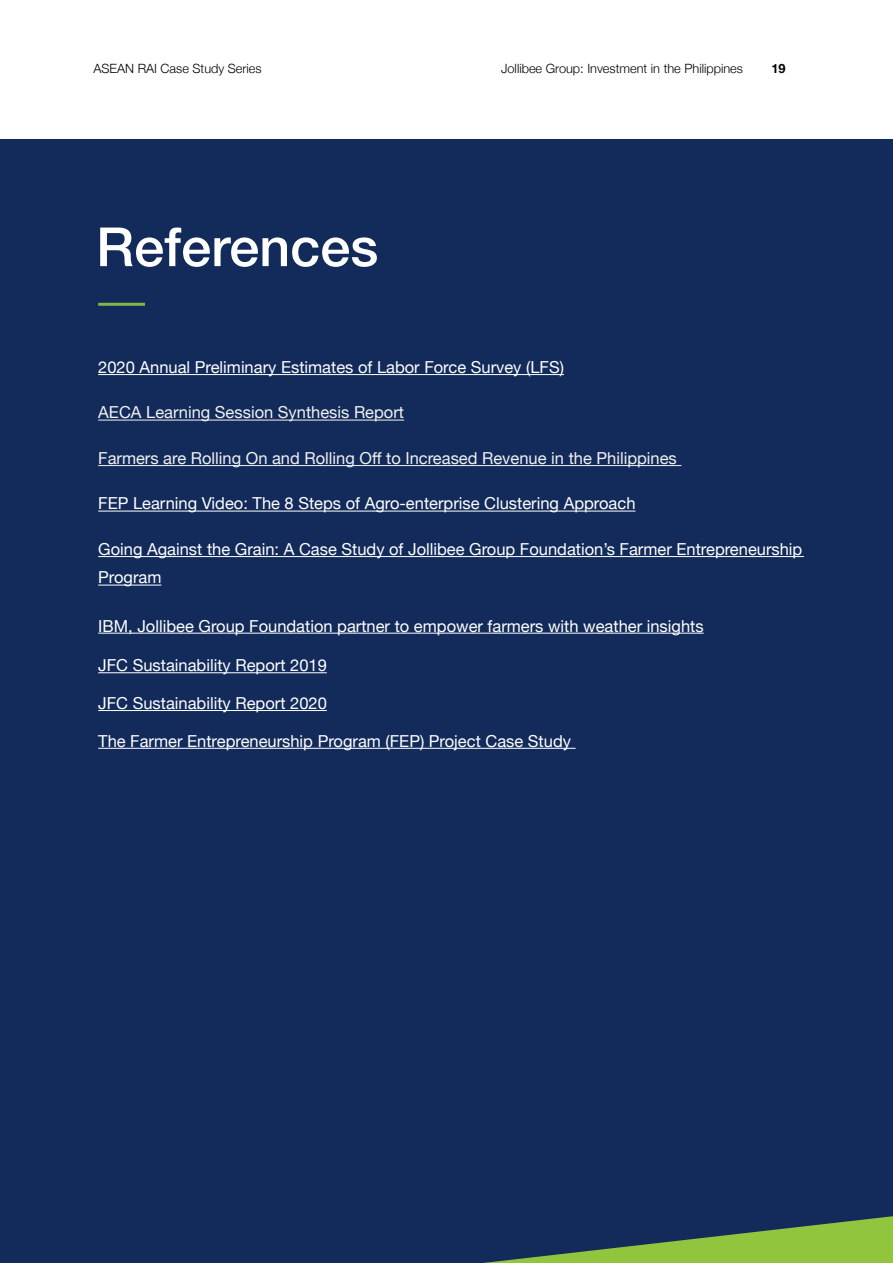
<style>
.page{position:relative;width:893px;height:1263px;background:#fff}
.page>*{position:absolute;margin:0;border:0;box-sizing:border-box;transform-origin:0 0}
.t1{font:500 54px "Helvetica Neue";color:#fff}
.t2{font:16.5px/28.5px "Helvetica Neue";color:#fff}
.t3{font:16.5px "Helvetica Neue";color:#f1f1f2}
.t4{font:16.5px "Helvetica Neue";color:#f2f2f2}
.t5{font:300 12.75px "Helvetica Neue";color:#000}
.t6{font:700 12.75px "Helvetica Neue";color:#000}
</style>
<div class="page">
<div style="left:0;top:139px;width:893px;height:1124px;background:#132b5a"></div>
<hr style="left:98px;top:374px;width:466px;height:1px;background:#fff">
<hr style="left:98px;top:303px;width:47px;height:3px;background:#85b54a">
<hr style="left:98px;top:420px;width:306px;height:1px;background:#f2f2f2">
<hr style="left:98px;top:465px;width:583px;height:1px;background:#f1f1f2">
<hr style="left:98px;top:511px;width:537px;height:1px;background:#fff">
<hr style="left:98px;top:556px;width:706px;height:1px;background:#fff">
<hr style="left:98px;top:585px;width:63px;height:1px;background:#fff">
<hr style="left:98px;top:672px;width:229px;height:1px;background:#fff">
<hr style="left:98px;top:710px;width:229px;height:1px;background:#fff">
<hr style="left:98px;top:748px;width:478px;height:1px;background:#fff">
<hr style="left:98px;top:633px;width:606px;height:1px;background:#fff">
<svg style="left:484px;top:1216px;width:409px;height:47px"></svg>
<p class="t5" style="left:94px;top:58px;width:170px">ASEAN RAI Case Study Series</p>
<p class="t5" style="left:501px;top:58px;width:243px">Jollibee Group: Investment in the Philippines</p>
<p class="t6" style="left:771px;top:59px;width:16px">19</p>
<h1 class="t1" style="left:96px;top:203px;width:284px">References</h1>
<p class="t2" style="left:98px;top:354px;width:467px">2020 Annual Preliminary Estimates of Labor Force Survey (LFS)</p>
<p class="t4" style="left:98px;top:401px;width:307px">AECA Learning Session Synthesis Report</p>
<p class="t3" style="left:98px;top:446px;width:580px">Farmers are Rolling On and Rolling Off to Increased Revenue in the Philippines</p>
<p class="t2" style="left:98px;top:490px;width:539px">FEP Learning Video: The 8 Steps of Agro-enterprise Clustering Approach</p>
<p class="t2" style="left:98px;top:536px;width:706px">Going Against the Grain: A Case Study of Jollibee Group Foundation’s Farmer Entrepreneurship<br>Program</p>
<p class="t2" style="left:98px;top:612px;width:607px">IBM, Jollibee Group Foundation partner to empower farmers with weather insights</p>
<p class="t2" style="left:98px;top:652px;width:230px">JFC Sustainability Report 2019</p>
<p class="t2" style="left:98px;top:690px;width:230px">JFC Sustainability Report 2020</p>
<p class="t2" style="left:98px;top:727px;width:474px">The Farmer Entrepreneurship Program (FEP) Project Case Study</p>
</div>
